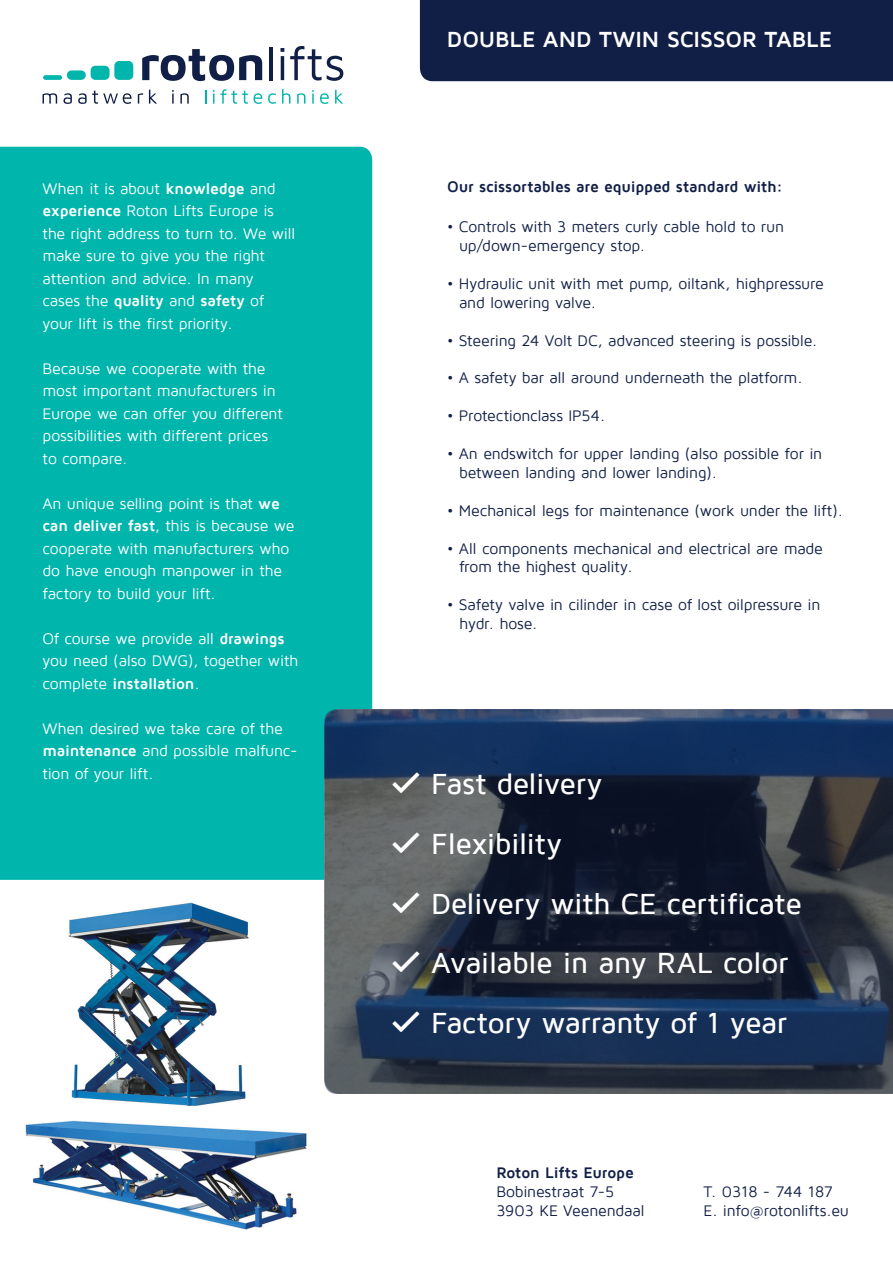
<style>
.page{position:relative;width:893px;height:1263px;background:#fff}
.page>*{position:absolute;margin:0;border:0;box-sizing:border-box;transform-origin:0 0}
.t1{font:500 29.85px "Maven Pro";letter-spacing:-.015em;color:#fff}
.t2{font:700 22.5px "Maven Pro";letter-spacing:-.01em;color:#fff}
.t3{font:15.75px/22.5px "Maven Pro";letter-spacing:-.015em;color:#fff}
.t4{font:15.75px/18.9px "Maven Pro";letter-spacing:-.015em;color:#111f46}
.t5{font:700 15.75px "Maven Pro";letter-spacing:-.01em;color:#111f46}
.s1{font-weight:700}
</style>
<div class="page">
<div style="left:420px;top:0;width:473px;height:81px;background:#111f46"></div>
<svg style="left:142px;top:49px;width:120px;height:32px"></svg>
<hr style="left:269px;top:47px;width:4px;height:33px;background:#111f46">
<svg style="left:280px;top:48px;width:4px;height:4px"></svg>
<hr style="left:281px;top:56px;width:3px;height:24px;background:#111f46">
<svg style="left:290px;top:46px;width:53px;height:35px"></svg>
<div style="left:114px;top:61px;width:19px;height:19px;background:#00b5ac;border-radius:5px"></div>
<div style="left:91px;top:66px;width:19px;height:14px;background:#00b5ac;border-radius:5px"></div>
<div style="left:67px;top:70px;width:19px;height:10px;background:#00b5ac;border-radius:5px"></div>
<div style="left:43px;top:75px;width:19px;height:5px;background:#00b5ac;border-radius:2px"></div>
<svg style="left:43px;top:93px;width:14px;height:11px"></svg>
<svg style="left:63px;top:93px;width:9px;height:11px"></svg>
<svg style="left:78px;top:91px;width:54px;height:13px"></svg>
<svg style="left:138px;top:93px;width:5px;height:11px"></svg>
<svg style="left:149px;top:90px;width:8px;height:14px"></svg>
<svg style="left:172px;top:90px;width:2px;height:14px"></svg>
<svg style="left:180px;top:93px;width:9px;height:11px"></svg>
<svg style="left:205px;top:90px;width:1px;height:14px"></svg>
<svg style="left:213px;top:89px;width:35px;height:15px"></svg>
<svg style="left:254px;top:93px;width:8px;height:11px"></svg>
<svg style="left:268px;top:93px;width:8px;height:11px"></svg>
<svg style="left:282px;top:89px;width:8px;height:15px"></svg>
<svg style="left:297px;top:93px;width:8px;height:11px"></svg>
<svg style="left:312px;top:90px;width:2px;height:14px"></svg>
<svg style="left:320px;top:93px;width:9px;height:11px"></svg>
<svg style="left:335px;top:90px;width:8px;height:14px"></svg>
<div style="left:0;top:147px;width:372px;height:733px;background:#00b5ac"></div>
<svg style="left:324px;top:709px;width:569px;height:385px;background:#28354a"></svg>
<img style="left:68px;top:902px;width:181px;height:204px">
<img style="left:25px;top:1120px;width:282px;height:110px">
<svg style="left:393px;top:772px;width:26px;height:21px"></svg>
<svg style="left:393px;top:832px;width:26px;height:21px"></svg>
<svg style="left:393px;top:892px;width:26px;height:21px"></svg>
<svg style="left:393px;top:952px;width:26px;height:20px"></svg>
<svg style="left:393px;top:1011px;width:26px;height:21px"></svg>
<p class="t3" style="left:43px;top:177px;width:254px">When it is about <span class="s1">knowledge</span> and <span class="s1">experience</span> Roton Lifts Europe is the right address to turn to. We will make sure to give you the right</p>
<p class="t3" style="left:43px;top:267px;width:213px">attention and advice. In many</p>
<p class="t3" style="left:43px;top:290px;width:223px">cases the <span class="s1">quality</span> and <span class="s1">safety</span> of your lift is the first priority.</p>
<p class="t3" style="left:43px;top:357px;width:242px">Because we cooperate with the most important manufacturers in Europe we can offer you different possibilities with different prices</p>
<p class="t3" style="left:43px;top:447px;width:86px">to compare.</p>
<p class="t3" style="left:43px;top:492px;width:253px">An unique selling point is that <span class="s1">we can deliver fast</span>, this is because we cooperate with manufacturers who do have enough manpower in the factory to build your lift.</p>
<p class="t3" style="left:43px;top:627px;width:257px">Of course we provide all <span class="s1">drawings </span>you need (also DWG), together with complete <span class="s1">installation</span>.</p>
<p class="t3" style="left:43px;top:717px;width:257px">When desired we take care of the <span class="s1">maintenance</span> and possible malfunc&shy;tion of your lift.</p>
<p class="t2" style="left:447px;top:28px;width:387px">DOUBLE AND TWIN SCISSOR TABLE</p>
<p class="t5" style="left:447px;top:178px;width:337px">Our scissortables are equipped standard with:</p>
<p class="t4" style="left:447px;top:218px;width:339px">• Controls with 3 meters curly cable hold to run</p>
<p class="t4" style="left:459px;top:236px;width:187px">up/down-emergency stop.</p>
<p class="t4" style="left:459px;top:274px;width:366px;text-indent:-12px">• Hydraulic unit with met pump, oiltank, highpressure and lowering valve.</p>
<p class="t4" style="left:447px;top:331px;width:372px">• Steering 24 Volt DC, advanced steering is possible.</p>
<p class="t4" style="left:447px;top:369px;width:357px">• A safety bar all around underneath the platform.</p>
<p class="t4" style="left:447px;top:407px;width:160px">• Protectionclass IP54.</p>
<p class="t4" style="left:459px;top:444px;width:365px;text-indent:-12px">• An endswitch for upper landing (also possible for in between landing and lower landing).</p>
<p class="t4" style="left:447px;top:501px;width:397px">• Mechanical legs for maintenance (work under the lift).</p>
<p class="t4" style="left:459px;top:539px;width:365px;text-indent:-12px">• All components mechanical and electrical are made from the highest quality.</p>
<p class="t4" style="left:459px;top:596px;width:363px;text-indent:-12px">• Safety valve in cilinder in case of lost oilpressure in hydr. hose.</p>
<p class="t1" style="left:431px;top:768px;width:173px">Fast delivery</p>
<p class="t1" style="left:431px;top:828px;width:132px">Flexibility</p>
<p class="t1" style="left:431px;top:888px;width:372px">Delivery with CE certificate</p>
<p class="t1" style="left:431px;top:947px;width:359px">Available in any RAL color</p>
<p class="t1" style="left:431px;top:1007px;width:357px">Factory warranty of 1 year</p>
<p class="t5" style="left:496px;top:1164px;width:139px">Roton Lifts Europe</p>
<p class="t4" style="left:496px;top:1182px;width:119px">Bobinestraat 7-5</p>
<p class="t4" style="left:496px;top:1201px;width:150px">3903 KE Veenendaal</p>
<p class="t4" style="left:703px;top:1182px;width:131px">T. 0318 - 744 187</p>
<p class="t4" style="left:703px;top:1201px;width:147px">E. info@rotonlifts.eu</p>
</div>
